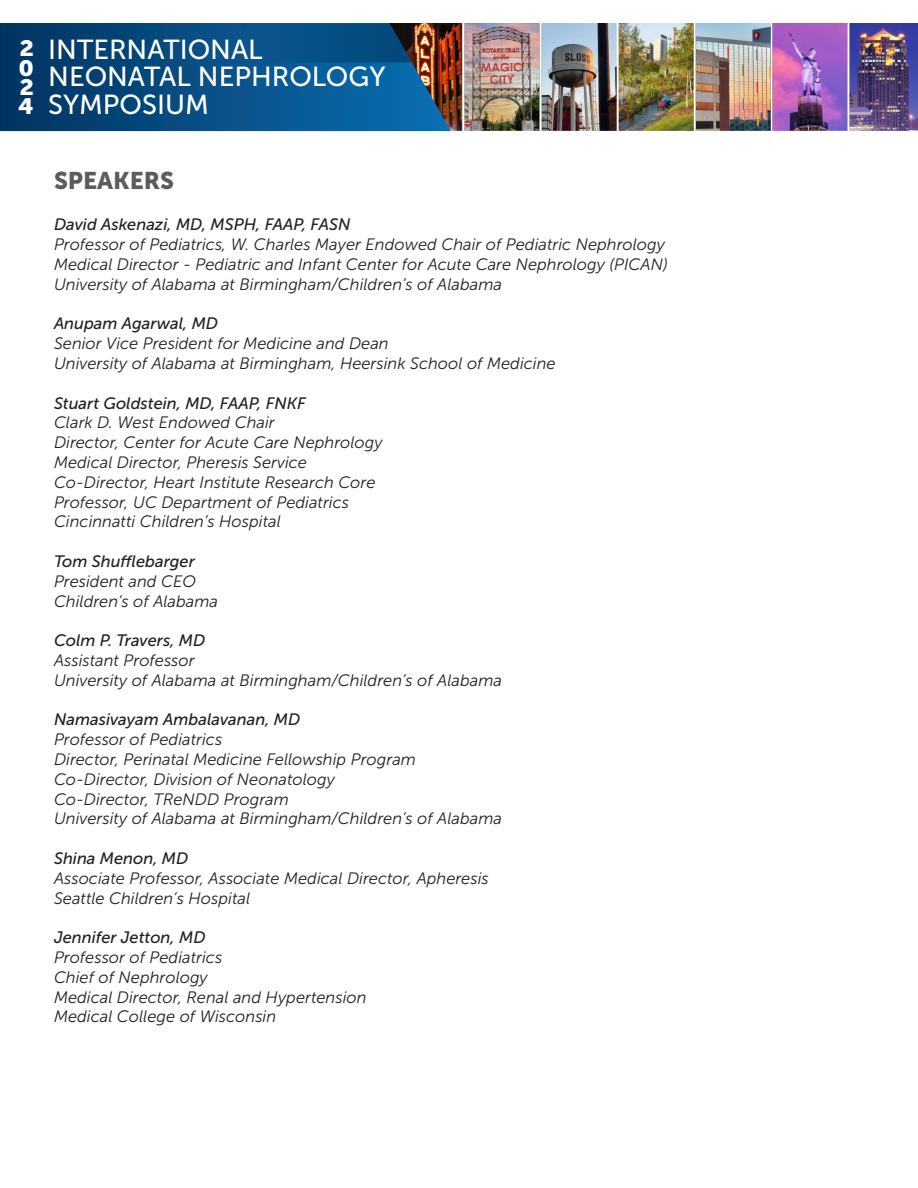
<style>
.page{position:relative;width:918px;height:1188px;background:#fff}
.page>*{position:absolute;margin:0;border:0;box-sizing:border-box;transform-origin:0 0}
.t1{font:27.45px/27.5px "Museo Sans 500";color:#fff}
.t2{font:24px "Museo Sans 900";color:#5c5c5c}
.t3{font:22.05px/19.2px "Museo Sans 900";color:#fff;text-align:justify;scale:1.1 1}
.t4{font:italic 16.5px/19.8px "Museo Sans 300";color:#231f20}
.t5{font:italic 16.5px/19.8px "Museo Sans 500";color:#231f20}
.s1{font-family:"Museo Sans 300"}
</style>
<div class="page">
<img style="left:451px;top:23px;width:467px;height:108px">
<svg style="left:0;top:23px;width:451px;height:108px;background:#0f4c7c"></svg>
<img style="left:245px;top:24px;width:166px;height:39px">
<svg style="left:239px;top:24px;width:6px;height:7px"></svg>
<h3 class="t3" style="left:18px;top:39px;width:16px">2<br>0<br>2<br>4</h3>
<h1 class="t1" style="left:48px;top:36px;width:339px">INTERNATIONAL<br>NEONATAL NEPHROLOGY<br>SYMPOSIUM</h1>
<p class="t2" style="left:54px;top:167px;width:122px">SPEAKERS</p>
<p class="t5" style="left:54px;top:215px;width:298px">David Askenazi, MD, MSPH, FAAP, FASN</p>
<p class="t4" style="left:54px;top:235px;width:615px">Professor of Pediatrics, W. Charles Mayer Endowed Chair of Pediatric Nephrology<br>Medical Director - Pediatric and Infant Center for Acute Care Nephrology (PICAN)</p>
<p class="t4" style="left:54px;top:274px;width:450px">University of Alabama at Birmingham/Children’s of Alabama</p>
<p class="t5" style="left:54px;top:314px;width:166px">Anupam Agarwal, MD</p>
<p class="t4" style="left:54px;top:334px;width:336px">Senior Vice President for Medicine and Dean</p>
<p class="t4" style="left:54px;top:354px;width:503px">University of Alabama at Birmingham, Heersink School of Medicine</p>
<p class="t5" style="left:54px;top:393px;width:253px">Stuart Goldstein, MD, FAAP, FNKF</p>
<p class="t4" style="left:54px;top:413px;width:222px">Clark D. West Endowed Chair</p>
<p class="t4" style="left:54px;top:433px;width:330px">Director, Center for Acute Care Nephrology</p>
<p class="t4" style="left:54px;top:453px;width:255px">Medical Director, Pheresis Service</p>
<p class="t4" style="left:54px;top:472px;width:323px">Co-Director, Heart Institute Research Core</p>
<p class="t4" style="left:54px;top:492px;width:297px">Professor, UC Department of Pediatrics</p>
<p class="t4" style="left:54px;top:512px;width:228px">Cincinnatti Children’s Hospital</p>
<p class="t5" style="left:54px;top:552px;width:144px">Tom Shufflebarger<br><span class="s1">President and CEO</span></p>
<p class="t4" style="left:54px;top:591px;width:166px">Children’s of Alabama</p>
<p class="t5" style="left:54px;top:631px;width:153px">Colm P. Travers, MD</p>
<p class="t4" style="left:54px;top:651px;width:142px">Assistant Professor</p>
<p class="t4" style="left:54px;top:670px;width:450px">University of Alabama at Birmingham/Children’s of Alabama</p>
<p class="t5" style="left:54px;top:710px;width:248px">Namasivayam Ambalavanan, MD</p>
<p class="t4" style="left:54px;top:730px;width:170px">Professor of Pediatrics</p>
<p class="t4" style="left:54px;top:750px;width:364px">Director, Perinatal Medicine Fellowship Program</p>
<p class="t4" style="left:54px;top:769px;width:283px">Co-Director, Division of Neonatology</p>
<p class="t4" style="left:54px;top:789px;width:237px">Co-Director, TReNDD Program</p>
<p class="t4" style="left:54px;top:809px;width:450px">University of Alabama at Birmingham/Children’s of Alabama</p>
<p class="t5" style="left:54px;top:849px;width:136px">Shina Menon, MD</p>
<p class="t4" style="left:54px;top:868px;width:436px">Associate Professor, Associate Medical Director, Apheresis</p>
<p class="t4" style="left:54px;top:888px;width:198px">Seattle Children’s Hospital</p>
<p class="t5" style="left:54px;top:928px;width:153px">Jennifer Jetton, MD</p>
<p class="t4" style="left:54px;top:948px;width:170px">Professor of Pediatrics</p>
<p class="t4" style="left:54px;top:967px;width:155px">Chief of Nephrology</p>
<p class="t4" style="left:54px;top:987px;width:314px">Medical Director, Renal and Hypertension</p>
<p class="t4" style="left:54px;top:1007px;width:224px">Medical College of Wisconsin</p>
</div>
